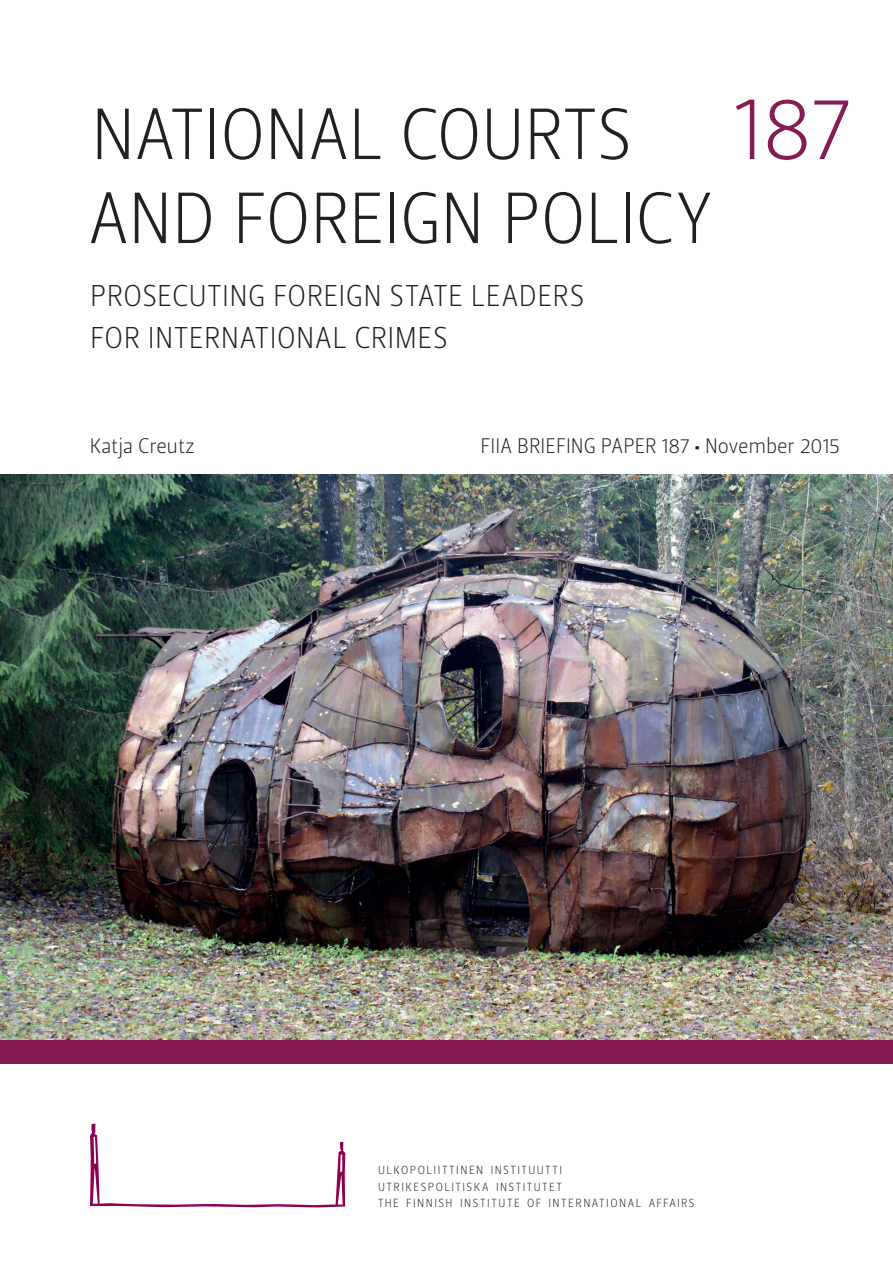
<style>
.page{position:relative;width:893px;height:1263px;background:#fff}
.page>*{position:absolute;margin:0;border:0;box-sizing:border-box;transform-origin:0 0}
.t1{font:90px "Leitura Sans Grot 1";color:#861a53}
.t2{font:72px/84px "Leitura Sans Grot 1";color:#231f20}
.t3{font:30px/42px "Leitura Sans Grot 1";letter-spacing:.015em;color:#231f20}
.t4{font:21px "Leitura Sans Grot 1";letter-spacing:-.005em;color:#231f20}
.t5{font:11.7px/16.2px "Leitura Sans Grot 1";letter-spacing:.125em;color:#231f20}
</style>
<div class="page">
<svg style="left:90px;top:1124px;width:255px;height:83px"></svg>
<img style="left:0;top:474px;width:893px;height:566px">
<div style="left:0;top:1040px;width:893px;height:23px;background:#861a53"></div>
<h2 class="t2" style="left:89px;top:102px;width:625px">NATIONAL COURTS<br>AND FOREIGN POLICY</h2>
<h3 class="t3" style="left:90px;top:279px;width:496px">PROSECUTING FOREIGN STATE LEADERS<br>FOR INTERNATIONAL CRIMES</h3>
<h1 class="t1" style="left:732px;top:95px;width:121px">187</h1>
<h3 class="t4" style="left:90px;top:438px;width:106px">Katja Creutz</h3>
<h3 class="t4" style="left:480px;top:438px;width:361px">FIIA BRIEFING PAPER 187 • November 2015</h3>
<p class="t5" style="left:378px;top:1164px;width:318px">ULKOPOLIITTINEN INSTITUUTTI<br>UTRIKESPOLITISKA INSTITUTET<br>THE FINNISH INSTITUTE OF INTERNATIONAL AFFAIRS</p>
</div>
